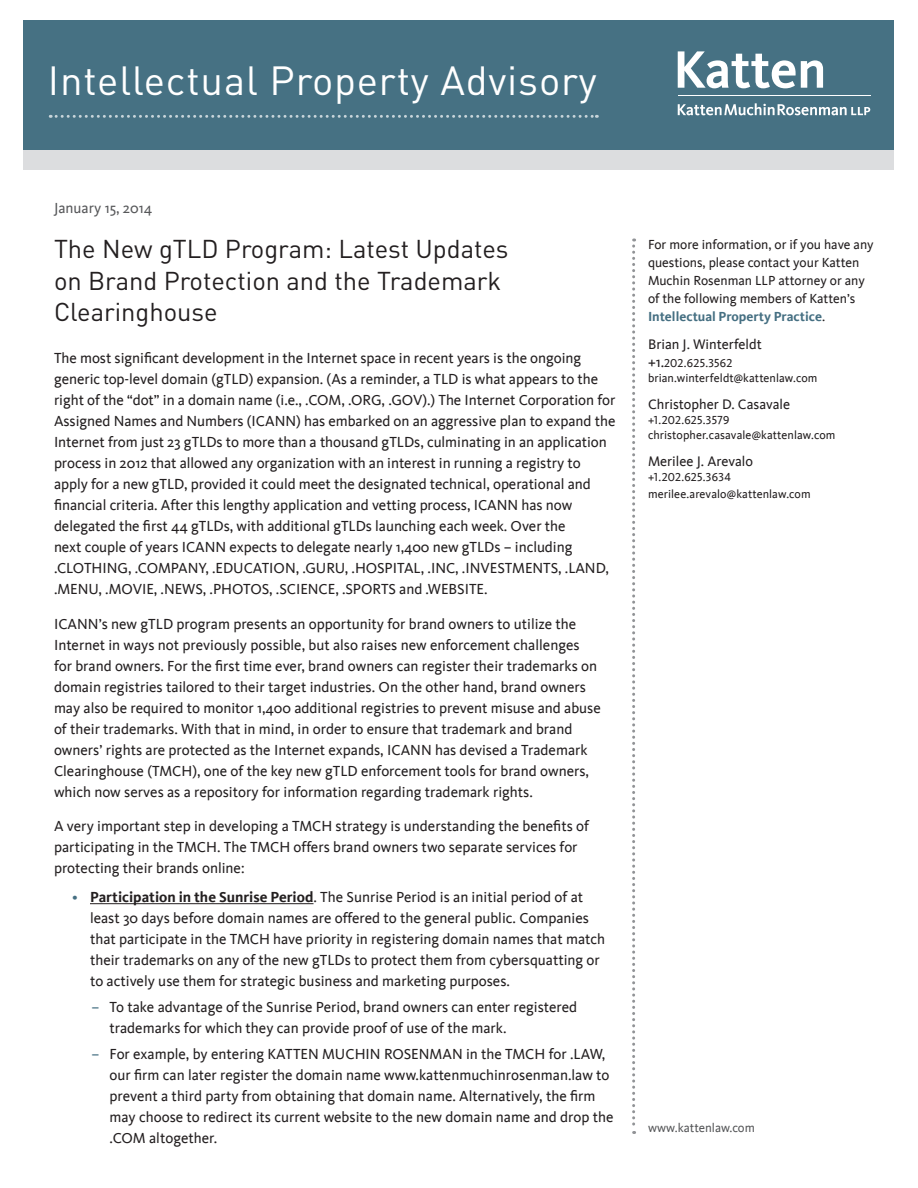
<style>
.page{position:relative;width:918px;height:1188px;background:#fff}
.page>*{position:absolute;margin:0;border:0;box-sizing:border-box;transform-origin:0 0}
.t1{font:40.2px "DINOT";letter-spacing:.02em;color:#fff}
.t2{font:25.5px/31.5px "DINOT";color:#231f20}
.Bulleted_List{font:15px/21px "Kievit";color:#231f20}
.Dash{font:15px/21px "Kievit";color:#231f20}
.Alpha{font:15px "Kievit";color:#57585a}
.t3{font:14.25px "Kievit";color:#231f20}
.t4{font:13.5px/18px "Kievit";color:#231f20}
.t5{font:12.75px "Kievit";color:#57585a}
.t6{font:12px/15px "Kievit";letter-spacing:.005em;color:#231f20}
.s1{color:#456f82}
.s2{font-weight:700}
.s3{font-weight:700;color:#456f82}
.s4{font-size:15px}
.s5{font-family:"Kievit Book SC"}
</style>
<div class="page">
<hr style="left:90px;top:903px;width:224px;height:1px;background:#231f20">
<svg style="left:632px;top:238px;width:3px;height:896px"></svg>
<div style="left:24px;top:21px;width:870px;height:129px;background:#467183"></div>
<div style="left:24px;top:150px;width:870px;height:20px;background:#dcdddf"></div>
<svg style="left:678px;top:51px;width:145px;height:37px"></svg>
<hr style="left:678px;top:95px;width:192px;height:1px;background:#fff">
<svg style="left:678px;top:103px;width:192px;height:12px"></svg>
<svg style="left:50px;top:115px;width:547px;height:3px"></svg>
<p class="t1" style="left:48px;top:53px;width:550px">Intellectual Property Advisory</p>
<p class="Alpha" style="left:54px;top:199px;width:100px">January 15, 2014</p>
<p class="t2" style="left:54px;top:232px;width:456px">The New gTLD Program: Latest Updates on Brand Protection and the Trademark<br>Clearinghouse</p>
<p class="Bulleted_List" style="left:54px;top:348px;width:563px">The most significant development in the Internet space in recent years is the ongoing generic top-level domain (gTLD) expansion. (As a reminder, a TLD is what appears to the right of the “dot” in a domain name (i.e., .COM, .ORG, .GOV).) The Internet Corporation for Assigned Names and Numbers (ICANN) has embarked on an aggressive plan to expand the Internet from just 23 gTLDs to more than a thousand gTLDs, culminating in an application process in 2012 that allowed any organization with an interest in running a registry to apply for a new gTLD, provided it could meet the designated technical, operational and financial criteria. After this lengthy application and vetting process, ICANN has now delegated the first 44 gTLDs, with additional gTLDs launching each week. Over the<br>next couple of years ICANN expects to delegate nearly 1,400 new gTLDs – including .CLOTHING, .COMPANY, .EDUCATION, .GURU, .HOSPITAL, .INC, .INVESTMENTS, .LAND, .MENU, .MOVIE, .NEWS, .PHOTOS, .SCIENCE, .SPORTS and .WEBSITE.</p>
<p class="Bulleted_List" style="left:54px;top:613px;width:548px">ICANN’s new gTLD program presents an opportunity for brand owners to utilize the Internet in ways not previously possible, but also raises new enforcement challenges for brand owners. For the first time ever, brand owners can register their trademarks on domain registries tailored to their target industries. On the other hand, brand owners may also be required to monitor 1,400 additional registries to prevent misuse and abuse of their trademarks. With that in mind, in order to ensure that trademark and brand owners’ rights are protected as the Internet expands, ICANN has devised a Trademark Clearinghouse (TMCH), one of the key new gTLD enforcement tools for brand owners, which now serves as a repository for information regarding trademark rights.</p>
<p class="Bulleted_List" style="left:54px;top:816px;width:537px">A very important step in developing a TMCH strategy is understanding the benefits of participating in the TMCH. The TMCH offers brand owners two separate services for protecting their brands online:</p>
<p class="Bulleted_List" style="left:90px;top:886px;width:517px;text-indent:-18px"><span class="s1">•</span> <span class="s2">Participation in the Sunrise Period</span>. The Sunrise Period is an initial period of at least 30 days before domain names are offered to the general public. Companies that participate in the TMCH have priority in registering domain names that match their trademarks on any of the new gTLDs to protect them from cybersquatting or to actively use them for strategic business and marketing purposes.</p>
<p class="Dash" style="left:110px;top:997px;width:469px;text-indent:-18px"><span class="s1">–</span> To take advantage of the Sunrise Period, brand owners can enter registered trademarks for which they can provide proof of use of the mark.</p>
<p class="Dash" style="left:110px;top:1043px;width:506px;text-indent:-18px"><span class="s1">–</span> For example, by entering KATTEN MUCHIN ROSENMAN in the TMCH for .LAW, our firm can later register the domain name www.kattenmuchinrosenman.law to prevent a third party from obtaining that domain name. Alternatively, the firm may choose to redirect its current website to the new domain name and drop the .COM altogether.</p>
<p class="t4" style="left:648px;top:235px;width:227px">For more information, or if you have any questions, please contact your Katten Muchin Rosenman LLP attorney or any of the following members of Katten’s <span class="s3">Intellectual Property Practice</span>.</p>
<p class="t3" style="left:648px;top:336px;width:115px">Brian J. Winterfeldt</p>
<p class="t6" style="left:648px;top:356px;width:171px"><span class="s4">+1.</span><span class="s5">202.625.3562 </span>brian.winterfeldt@kattenlaw.com</p>
<p class="t3" style="left:648px;top:396px;width:144px">Christopher D. Casavale</p>
<p class="t6" style="left:648px;top:413px;width:189px"><span class="s5">+1.202.625.3579 </span>christopher.casavale@kattenlaw.com</p>
<p class="t3" style="left:648px;top:453px;width:107px">Merilee J. Arevalo</p>
<p class="t6" style="left:648px;top:469px;width:164px;line-height:16.5px"><span class="s5">+1.202.625.3634 </span>merilee.arevalo@kattenlaw.com</p>
<p class="t5" style="left:648px;top:1121px;width:108px">www.kattenlaw.com</p>
</div>
